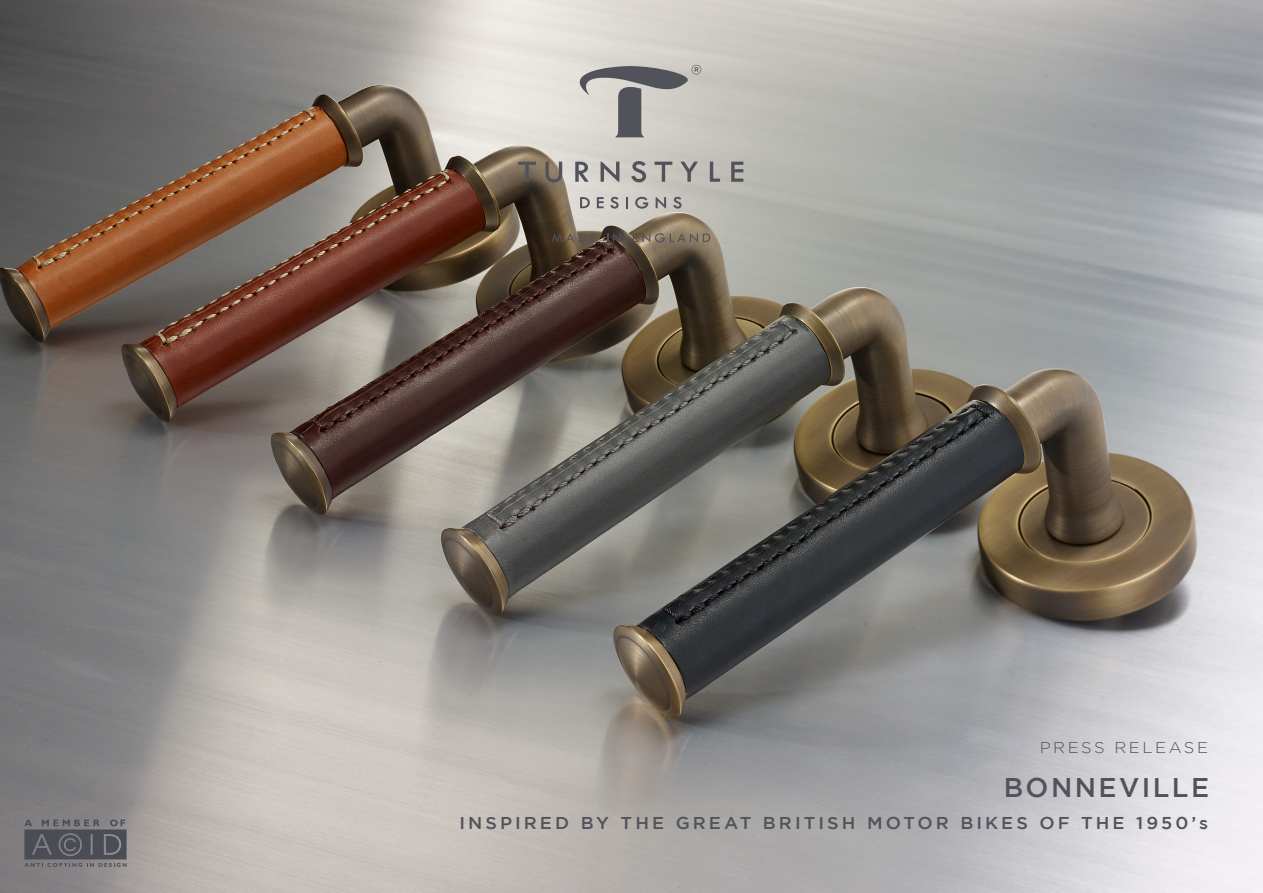
<style>
.page{position:relative;width:1263px;height:893px;background:#fff}
.page>*{position:absolute;margin:0;border:0;box-sizing:border-box;transform-origin:0 0}
.t1{font:500 27px "Gotham";letter-spacing:.09em;color:#52525a}
.t2{font:500 17.1px "Gotham";letter-spacing:.17em;color:#52525a;scale:1.05 1}
.t3{font:300 15.6px "Gotham";letter-spacing:.15em;color:#52525a;scale:1.05 1}
</style>
<div class="page">
<img style="left:0;top:0;width:1263px;height:893px">
<svg style="left:552px;top:233px;width:43px;height:9px"></svg>
<svg style="left:607px;top:233px;width:14px;height:9px"></svg>
<svg style="left:633px;top:233px;width:77px;height:9px"></svg>
<svg style="left:580px;top:197px;width:10px;height:11px"></svg>
<svg style="left:597px;top:197px;width:7px;height:11px"></svg>
<svg style="left:610px;top:197px;width:9px;height:12px"></svg>
<svg style="left:626px;top:197px;width:2px;height:11px"></svg>
<svg style="left:635px;top:197px;width:13px;height:12px"></svg>
<svg style="left:673px;top:197px;width:8px;height:12px"></svg>
<svg style="left:656px;top:197px;width:10px;height:11px"></svg>
<svg style="left:518px;top:162px;width:18px;height:20px"></svg>
<svg style="left:545px;top:162px;width:17px;height:20px"></svg>
<svg style="left:575px;top:162px;width:14px;height:20px"></svg>
<svg style="left:631px;top:161px;width:15px;height:21px"></svg>
<svg style="left:654px;top:162px;width:18px;height:20px"></svg>
<svg style="left:680px;top:162px;width:18px;height:20px"></svg>
<svg style="left:710px;top:162px;width:10px;height:20px"></svg>
<svg style="left:731px;top:162px;width:12px;height:20px"></svg>
<svg style="left:600px;top:162px;width:19px;height:20px"></svg>
<svg style="left:559px;top:65px;width:142px;height:72px"></svg>
<svg style="left:24px;top:819px;width:103px;height:48px"></svg>
<p class="t3" style="left:1040px;top:739px;width:162px">PRESS RELEASE</p>
<h1 class="t1" style="left:1004px;top:772px;width:207px">BONNEVILLE</h1>
<p class="t2" style="left:459px;top:813px;width:714px">INSPIRED BY THE GREAT BRITISH MOTOR BIKES OF THE 1950’s</p>
</div>
